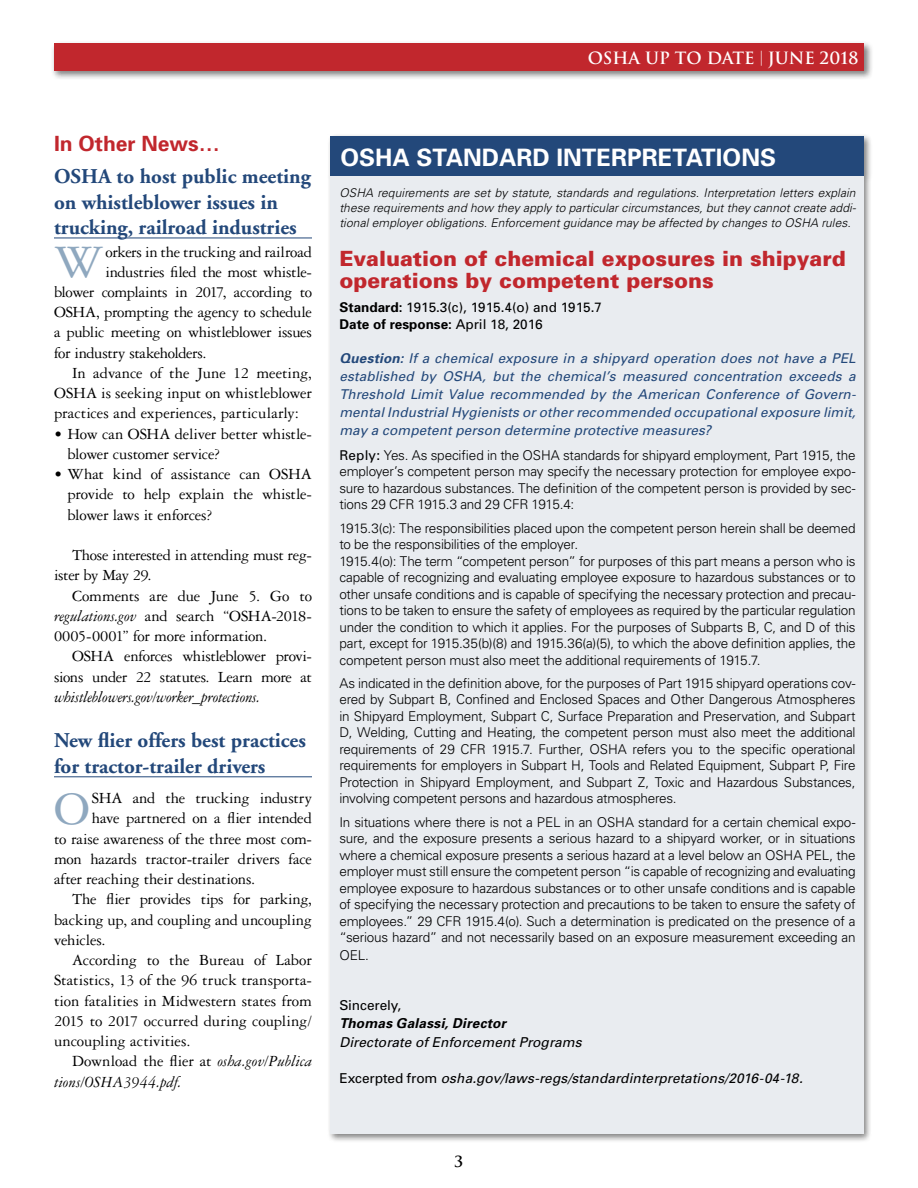
<style>
.page{position:relative;width:918px;height:1188px;background:#fff}
.page>*{position:absolute;margin:0;border:0;box-sizing:border-box;transform-origin:0 0}
.t1{font:49.65px "Garamond 3 LT Std";color:#8fa8bf}
.t2{font:700 24px "Univers";color:#fff}
.t3{font:700 21px/25.2px "Adobe Garamond";color:#23487a}
.t4{font:900 21px/22.5px "Univers";color:#c1272d}
.t5{font:700 21px "Univers";color:#c1272d}
.t6{font:16.5px/20.2px "Garamond 3 LT Std";letter-spacing:-.01em;color:#000}
.t7{font:italic 16.5px "Garamond 3 LT Std";letter-spacing:-.01em;color:#000}
.t8{font:16.5px "Garamond 3 LT Std";letter-spacing:-.03em;color:#000}
.t9{font:700 16.5px "Trajan";color:#fff}
.t10{font:700 15px "Trajan";color:#000}
.t11{font:italic 13.65px "Univers";letter-spacing:.005em;color:#000}
.t12{font:italic 700 13.65px "Univers";letter-spacing:.02em;color:#000}
.t13{font:13.65px "Univers";letter-spacing:-.005em;color:#000}
.t14{font:300 13.5px/16.5px "Univers";letter-spacing:-.015em;color:#000;text-align:justify}
.t15{font:italic 13.5px/18px "Univers";letter-spacing:.01em;color:#23487a;text-align:justify}
.t16{font:13.5px/16.5px "Univers";color:#000}
.t17{font:italic 300 12px/15px "Univers";letter-spacing:.01em;color:#000;text-align:justify}
.s1{font-style:italic}
.s2{font-family:"Garamond 3 LT Std";font-weight:400;font-size:15px}
.s3{font-weight:700}
.s4{font-weight:400}
.s5{font-style:normal}
</style>
<div class="page">
<div style="left:51px;top:41px;width:822px;height:39px;background:#000;opacity:.5"></div>
<div style="left:54px;top:44px;width:810px;height:27px;background:#c1272d"></div>
<div style="left:327px;top:133px;width:546px;height:1010px;background:#000;opacity:.5"></div>
<div style="left:330px;top:138px;width:533px;height:996px;background:#e9ecf0"></div>
<div style="left:330px;top:136px;width:534px;height:40px;background:#23487a"></div>
<hr style="left:54px;top:238px;width:258px;height:1px;background:#23487a">
<hr style="left:54px;top:776px;width:258px;height:1px;background:#23487a">
<h3 class="t5" style="left:54px;top:130px;width:167px">In Other News…</h3>
<h3 class="t3" style="left:54px;top:165px;width:258px">OSHA to host public meeting on whistleblower issues in trucking, railroad industries</h3>
<h1 class="t1" style="left:54px;top:235px;width:51px">W</h1>
<p class="t6" style="left:106px;top:241px;width:208px">orkers in the trucking and railroad</p>
<p class="t6" style="left:106px;top:262px;width:208px">industries filed the most whistle-</p>
<p class="t8" style="left:54px;top:283px;width:259px">blower complaints in 2017, according to</p>
<p class="t6" style="left:54px;top:302px;width:259px">OSHA, prompting the agency to schedule</p>
<p class="t6" style="left:54px;top:322px;width:259px">a public meeting on whistleblower issues</p>
<p class="t6" style="left:54px;top:343px;width:154px">for industry stakeholders.</p>
<p class="t6" style="left:72px;top:363px;width:241px">In advance of the June 12 meeting,</p>
<p class="t6" style="left:54px;top:383px;width:260px">OSHA is seeking input on whistleblower</p>
<p class="t6" style="left:54px;top:403px;width:246px">practices and experiences, particularly:</p>
<p class="t6" style="left:68px;top:424px;width:246px;text-indent:-13px">• How can OSHA deliver better whistle&shy;blower customer service?</p>
<p class="t6" style="left:68px;top:464px;width:246px;text-align:justify;text-indent:-13px">• What kind of assistance can OSHA provide to help explain the whistle&shy;blower laws it enforces?</p>
<p class="t6" style="left:54px;top:545px;width:259px;text-indent:18px">Those interested in attending must reg&shy;ister by May 29.</p>
<p class="t6" style="left:54px;top:586px;width:259px;text-align:justify;text-indent:18px">Comments are due June 5. Go to <span class="s1">regulations.gov</span> and search “OSHA-2018- 0005-0001” for more information.</p>
<p class="t6" style="left:54px;top:646px;width:260px;text-align:right">OSHA enforces whistleblower provi&shy;sions under 22 statutes. Learn more at</p>
<p class="t7" style="left:54px;top:688px;width:208px">whistleblowers.gov/worker_protections.</p>
<h3 class="t3" style="left:54px;top:729px;width:253px">New flier offers best practices for tractor-trailer drivers</h3>
<h1 class="t1" style="left:54px;top:782px;width:37px">O</h1>
<p class="t6" style="left:92px;top:788px;width:222px">SHA and the trucking industry</p>
<p class="t6" style="left:92px;top:808px;width:222px">have partnered on a flier intended</p>
<p class="t6" style="left:54px;top:829px;width:259px">to raise awareness of the three most com-</p>
<p class="t6" style="left:54px;top:849px;width:260px">mon hazards tractor-trailer drivers face</p>
<p class="t6" style="left:54px;top:869px;width:203px">after reaching their destinations.</p>
<p class="t6" style="left:72px;top:889px;width:241px">The flier provides tips for parking,</p>
<p class="t6" style="left:54px;top:910px;width:259px">backing up, and coupling and uncoupling</p>
<p class="t6" style="left:54px;top:930px;width:53px">vehicles.</p>
<p class="t6" style="left:72px;top:950px;width:241px">According to the Bureau of Labor</p>
<p class="t6" style="left:54px;top:970px;width:259px">Statistics, 13 of the 96 truck transporta-</p>
<p class="t6" style="left:54px;top:991px;width:260px">tion fatalities in Midwestern states from</p>
<p class="t6" style="left:54px;top:1011px;width:259px">2015 to 2017 occurred during coupling/</p>
<p class="t6" style="left:54px;top:1031px;width:138px">uncoupling activities.</p>
<p class="t6" style="left:72px;top:1051px;width:242px">Download the flier at <span class="s1">osha.gov/Publica</span></p>
<p class="t7" style="left:54px;top:1073px;width:130px">tions/OSHA3944.pdf.</p>
<p class="t9" style="left:588px;top:47px;width:273px">OSHA UP TO DATE <span class="s2">|</span> JUNE 2018</p>
<h2 class="t2" style="left:340px;top:142px;width:437px">OSHA STANDARD INTERPRETATIONS</h2>
<p class="t17" style="left:339px;top:185px;width:518px">OSHA requirements are set by statute, standards and regulations. Interpretation letters explain these requirements and how they apply to particular circumstances, but they cannot create addi&shy;tional employer obligations. Enforcement guidance may be affected by changes to OSHA rules.</p>
<h3 class="t4" style="left:339px;top:246px;width:508px">Evaluation of chemical exposures in shipyard operations by competent persons</h3>
<p class="t16" style="left:339px;top:299px;width:264px"><span class="s3">Standard:</span> 1915.3(c), 1915.4(o) and 1915.7<br><span class="s3">Date of response:</span> April 18, 2016</p>
<p class="t15" style="left:339px;top:349px;width:518px"><span class="s3">Question:</span> If a chemical exposure in a shipyard operation does not have a PEL established by OSHA, but the chemical’s measured concentration exceeds a Threshold Limit Value recommended by the American Conference of Govern&shy;mental Industrial Hygienists or other recommended occupational exposure limit, may a competent person determine protective measures?</p>
<p class="t14" style="left:339px;top:447px;width:518px"><span class="s4">Reply:</span> Yes. As specified in the OSHA standards for shipyard employment, Part 1915, the employer’s competent person may specify the necessary protection for employee expo&shy;sure to hazardous substances. The definition of the competent person is provided by sec&shy;tions 29 CFR 1915.3 and 29 CFR 1915.4:</p>
<p class="t14" style="left:339px;top:519px;width:518px;text-align:left">1915.3(c): The responsibilities placed upon the competent person herein shall be deemed to be the responsibilities of the employer.<br>1915.4(o): The term “competent person” for purposes of this part means a person who is capable of recognizing and evaluating employee exposure to hazardous substances or to other unsafe conditions and is capable of specifying the necessary protection and precau&shy;tions to be taken to ensure the safety of employees as required by the particular regulation under the condition to which it applies. For the purposes of Subparts B, C, and D of this part, except for 1915.35(b)(8) and 1915.36(a)(5), to which the above definition applies, the competent person must also meet the additional requirements of 1915.7.</p>
<p class="t14" style="left:339px;top:675px;width:518px">As indicated in the definition above, for the purposes of Part 1915 shipyard operations cov&shy;ered by Subpart B, Confined and Enclosed Spaces and Other Dangerous Atmospheres in Shipyard Employment, Subpart C, Surface Preparation and Preservation, and Subpart D, Welding, Cutting and Heating, the competent person must also meet the additional requirements of 29 CFR 1915.7. Further, OSHA refers you to the specific operational requirements for employers in Subpart H, Tools and Related Equipment, Subpart P, Fire Protection in Shipyard Employment, and Subpart Z, Toxic and Hazardous Substances, involving competent persons and hazardous atmospheres.</p>
<p class="t14" style="left:339px;top:813px;width:518px">In situations where there is not a PEL in an OSHA standard for a certain chemical expo&shy;sure, and the exposure presents a serious hazard to a shipyard worker, or in situations where a chemical exposure presents a serious hazard at a level below an OSHA PEL, the employer must still ensure the competent person “is capable of recognizing and evaluating employee exposure to hazardous substances or to other unsafe conditions and is capable of specifying the necessary protection and precautions to be taken to ensure the safety of employees.” 29 CFR 1915.4(o). Such a determination is predicated on the presence of a “serious hazard” and not necessarily based on an exposure measurement exceeding an</p>
<p class="t14" style="left:339px;top:947px;width:31px">OEL.</p>
<p class="t13" style="left:339px;top:997px;width:63px">Sincerely,</p>
<p class="t12" style="left:339px;top:1015px;width:168px">Thomas Galassi, Director</p>
<p class="t11" style="left:339px;top:1033px;width:244px">Directorate of Enforcement Programs</p>
<p class="t11" style="left:339px;top:1070px;width:465px"><span class="s5">Excerpted from</span> osha.gov/laws-regs/standardinterpretations/2016-04-18.</p>
<p class="t10" style="left:455px;top:1152px;width:10px">3</p>
</div>
